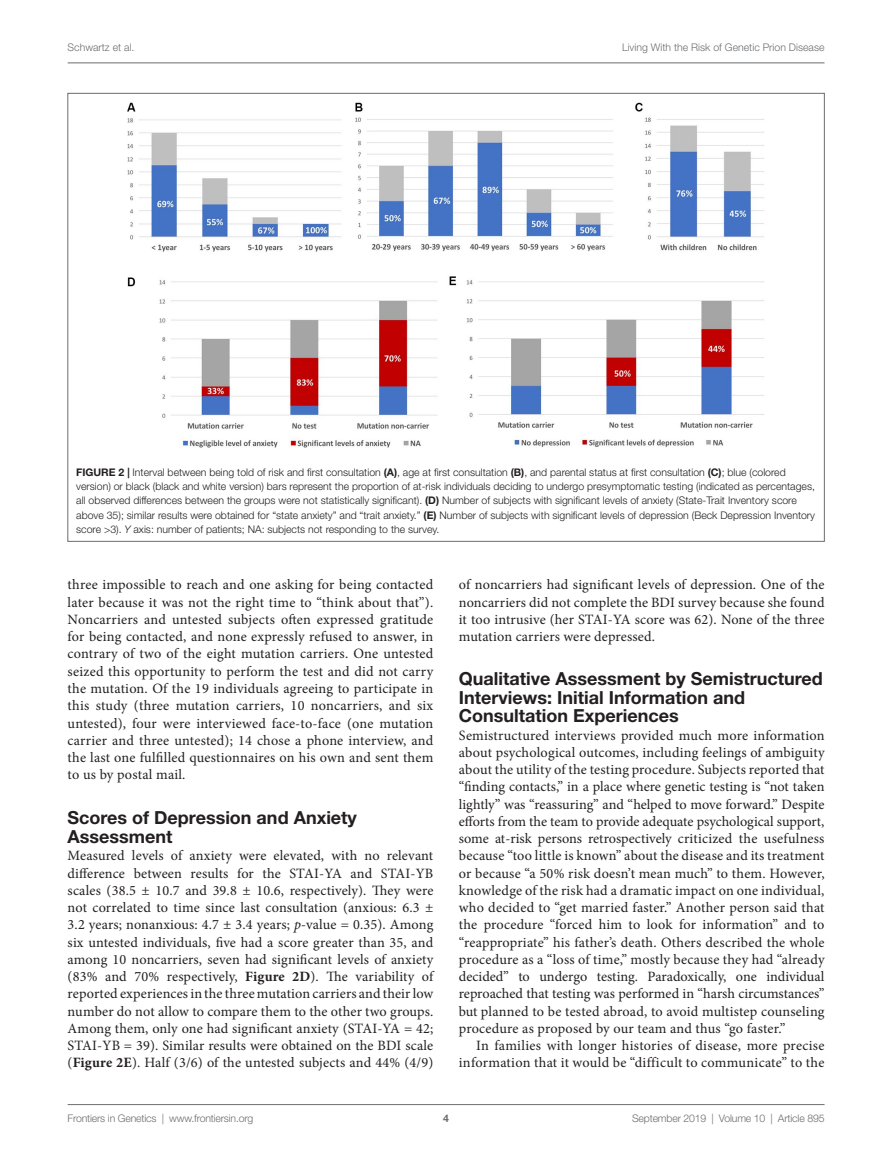
<style>
.page{position:relative;width:893px;height:1170px;background:#fff}
.page>*{position:absolute;margin:0;border:0;box-sizing:border-box;transform-origin:0 0}
._2{font:700 18px/18.8px "Helvetica Neue LT Std";color:#231f20}
.T1{font:14.25px/17.2px "Minion Pro";letter-spacing:.01em;color:#231f20;text-align:justify}
.T{font:14.25px/17.2px "Minion Pro";letter-spacing:.02em;color:#231f20;text-align:right}
.FC{font:300 10.5px/14.2px "Helvetica Neue LT Std";color:#231f20}
.t1{font:300 10.5px "Helvetica Neue LT Std";letter-spacing:-.015em;color:#6c6d70}
.t2{font:700 10.5px "Helvetica Neue LT Std";color:#6c6d70}
.s1{font-weight:700}
.s2{font-style:italic}
</style>
<div class="page">
<hr style="left:68px;top:63px;width:756px;height:1px;background:#6c6d70">
<hr style="left:68px;top:1104px;width:756px;height:1px;background:#6c6d70">
<img style="left:127px;top:102px;width:637px;height:346px">
<p class="t1" style="left:68px;top:41px;width:68px">Schwartz et al.</p>
<p class="t1" style="left:622px;top:41px;width:204px">Living With the Risk of Genetic Prion Disease</p>
<p class="FC" style="left:76px;top:465px;width:740px"><span class="s1">FIGURE 2 |</span> Interval between being told of risk and first consultation <span class="s1">(A)</span>, age at first consultation <span class="s1">(B)</span>, and parental status at first consultation <span class="s1">(C)</span>; blue (colored version) or black (black and white version) bars represent the proportion of at-risk individuals deciding to undergo presymptomatic testing (indicated as percentages, all observed differences between the groups were not statistically significant). <span class="s1">(D)</span> Number of subjects with significant levels of anxiety (State-Trait Inventory score above 35); similar results were obtained for “state anxiety” and “trait anxiety.” <span class="s1">(E)</span> Number of subjects with significant levels of depression (Beck Depression Inventory score &gt;3). <span class="s2">Y</span> axis: number of patients; NA: subjects not responding to the survey.</p>
<p class="T1" style="left:68px;top:576px;width:367px">three impossible to reach and one asking for being contacted later because it was not the right time to “think about that”).<br>Noncarriers and untested subjects often expressed gratitude for being contacted, and none expressly refused to answer, in contrary of two of the eight mutation carriers. One untested seized this opportunity to perform the test and did not carry the mutation. Of the 19 individuals agreeing to participate in this study (three mutation carriers, 10 noncarriers, and six untested), four were interviewed face-to-face (one mutation carrier and three untested); 14 chose a phone interview, and the last one fulfilled questionnaires on his own and sent them to us by postal mail.</p>
<p class="_2" style="left:68px;top:808px;width:291px">Scores of Depression and Anxiety<br>Assessment</p>
<p class="T1" style="left:68px;top:847px;width:367px">Measured levels of anxiety were elevated, with no relevant difference between results for the STAI-YA and STAI-YB scales (38.5 ± 10.7 and 39.8 ± 10.6, respectively). They were not correlated to time since last consultation (anxious: 6.3 ± 3.2 years; nonanxious: 4.7 ± 3.4 years; <span class="s2">p-</span>value = 0.35). Among six untested individuals, five had a score greater than 35, and among 10 noncarriers, seven had significant levels of anxiety (83% and 70% respectively, <span class="s1">Figure 2D</span>). The variability of reported experiences in the three mutation carriers and their low number do not allow to compare them to the other two groups.<br>Among them, only one had significant anxiety (STAI-YA = 42; STAI-YB = 39). Similar results were obtained on the BDI scale (<span class="s1">Figure 2E</span>). Half (3/6) of the untested subjects and 44% (4/9)</p>
<p class="T1" style="left:459px;top:576px;width:367px">of noncarriers had significant levels of depression. One of the noncarriers did not complete the BDI survey because she found it too intrusive (her STAI-YA score was 62). None of the three mutation carriers were depressed.</p>
<p class="_2" style="left:459px;top:668px;width:365px">Qualitative Assessment by Semistructured<br>Interviews: Initial Information and<br>Consultation Experiences</p>
<p class="T1" style="left:459px;top:726px;width:367px">Semistructured interviews provided much more information about psychological outcomes, including feelings of ambiguity about the utility of the testing procedure. Subjects reported that “finding contacts,” in a place where genetic testing is “not taken lightly” was “reassuring” and “helped to move forward.” Despite efforts from the team to provide adequate psychological support, some at-risk persons retrospectively criticized the usefulness because “too little is known” about the disease and its treatment or because “a 50% risk doesn’t mean much” to them. However, knowledge of the risk had a dramatic impact on one individual, who decided to “get married faster.” Another person said that the procedure “forced him to look for information” and to “reappropriate” his father’s death. Others described the whole procedure as a “loss of time,” mostly because they had “already decided” to undergo testing. Paradoxically, one individual reproached that testing was performed in “harsh circumstances” but planned to be tested abroad, to avoid multistep counseling procedure as proposed by our team and thus “go faster.”</p>
<p class="T" style="left:459px;top:1036px;width:367px">In families with longer histories of disease, more precise information that it would be “difficult to communicate” to the</p>
<p class="t1" style="left:68px;top:1111px;width:187px">Frontiers in Genetics | www.frontiersin.org</p>
<p class="t2" style="left:443px;top:1111px;width:7px">4</p>
<p class="t1" style="left:632px;top:1111px;width:194px">September 2019 | Volume 10 | Article 895</p>
</div>
